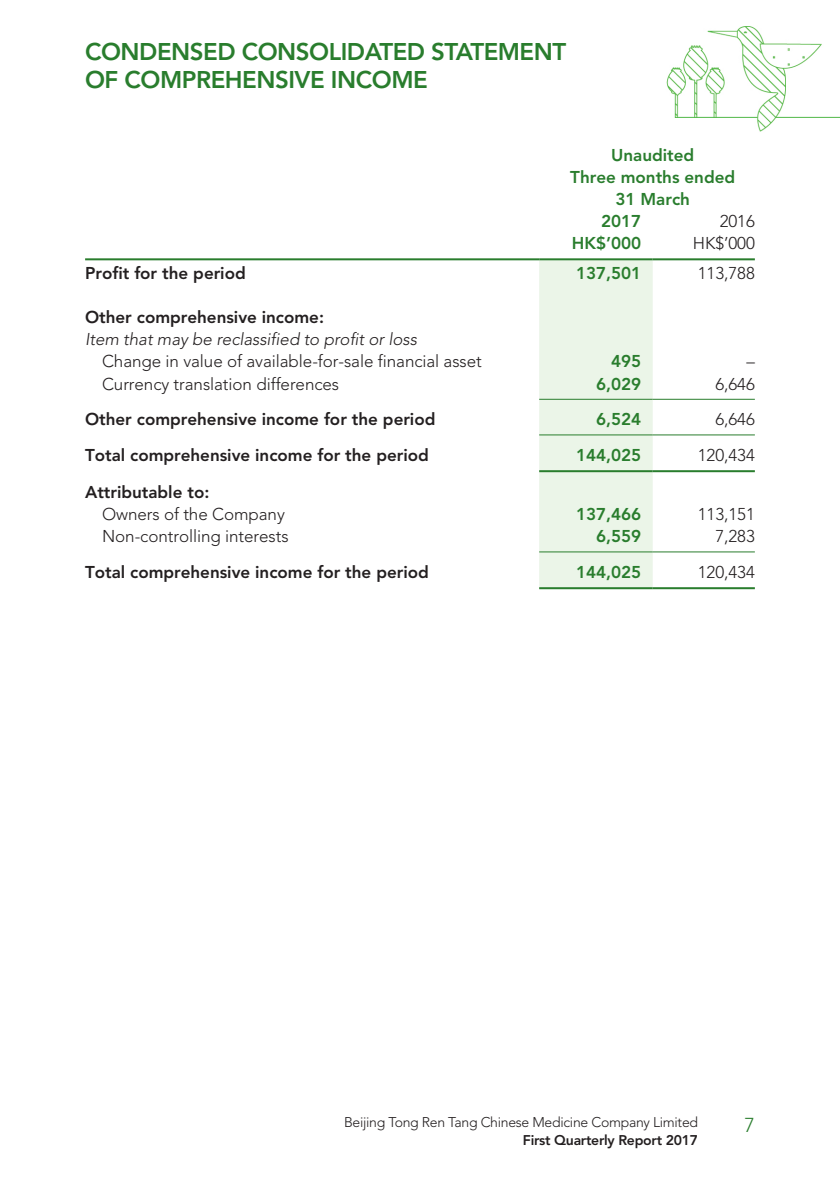
<style>
.page{position:relative;width:840px;height:1191px;background:#fff}
.page>*{position:absolute;margin:0;border:0;box-sizing:border-box;transform-origin:0 0}
.t1{font:800 24px "Avenir LT Std";letter-spacing:-.02em;color:#297d2d}
.t2{font:300 20px "Avenir LT Std";color:#297d2d}
._00_txt{font:800 17px "Avenir LT Std";color:#231f20}
._00_txt-2{font:300 17px "Avenir LT Std";letter-spacing:-.005em;color:#231f20}
._50_Table_txt{font:800 17px "Avenir LT Std";color:#297d2d}
._50_Table_txt-2{font:300 17px "Avenir LT Std";letter-spacing:-.005em;color:#231f20}
._00_txt-3{font:italic 300 17px "Avenir LT Std";letter-spacing:-.005em;color:#231f20}
.t3{font:300 14px "Avenir LT Std";letter-spacing:-.02em;color:#231f20}
.t4{font:800 14px "Avenir LT Std";letter-spacing:-.02em;color:#231f20}
</style>
<div class="page">
<img style="left:748px;top:26px;width:91px;height:106px">
<img style="left:666px;top:26px;width:82px;height:91px">
<hr style="left:775px;top:117px;width:64px;height:1px;background:#51b948">
<hr style="left:674px;top:117px;width:83px;height:1px;background:#51b948">
<div style="left:539px;top:260px;width:113px;height:327px;background:#ebf5e8"></div>
<hr style="left:85px;top:258px;width:454px;height:2px;background:#297d2d">
<hr style="left:539px;top:258px;width:113px;height:2px;background:#297d2d">
<hr style="left:652px;top:258px;width:102px;height:2px;background:#297d2d">
<hr style="left:539px;top:399px;width:113px;height:1px;background:#297d2d">
<hr style="left:652px;top:399px;width:102px;height:1px;background:#297d2d">
<hr style="left:539px;top:434px;width:113px;height:1px;background:#297d2d">
<hr style="left:652px;top:434px;width:102px;height:1px;background:#297d2d">
<hr style="left:539px;top:470px;width:113px;height:2px;background:#297d2d">
<hr style="left:652px;top:470px;width:102px;height:2px;background:#297d2d">
<hr style="left:539px;top:551px;width:113px;height:1px;background:#297d2d">
<hr style="left:652px;top:551px;width:102px;height:1px;background:#297d2d">
<hr style="left:539px;top:587px;width:113px;height:2px;background:#297d2d">
<hr style="left:652px;top:587px;width:102px;height:2px;background:#297d2d">
<p class="t1" style="left:85px;top:37px;width:482px">CONDENSED CONSOLIDATED STATEMENT</p>
<p class="t1" style="left:85px;top:65px;width:344px">OF COMPREHENSIVE INCOME</p>
<p class="_50_Table_txt" style="left:611px;top:145px;width:84px">Unaudited</p>
<p class="_50_Table_txt" style="left:570px;top:167px;width:166px">Three months ended</p>
<p class="_50_Table_txt" style="left:615px;top:189px;width:76px">31 March</p>
<p class="_50_Table_txt" style="left:600px;top:211px;width:42px">2017</p>
<p class="_50_Table_txt-2" style="left:719px;top:211px;width:37px">2016</p>
<p class="_50_Table_txt" style="left:571px;top:233px;width:71px">HK$’000</p>
<p class="_50_Table_txt-2" style="left:692px;top:233px;width:64px">HK$’000</p>
<p class="_00_txt" style="left:85px;top:263px;width:162px">Profit for the period</p>
<p class="_50_Table_txt" style="left:575px;top:263px;width:67px">137,501</p>
<p class="_50_Table_txt-2" style="left:697px;top:264px;width:59px">113,788</p>
<p class="_00_txt" style="left:85px;top:307px;width:240px">Other comprehensive income:</p>
<p class="_00_txt-3" style="left:85px;top:330px;width:333px">Item that may be reclassified to profit or loss</p>
<p class="_00_txt-2" style="left:102px;top:352px;width:381px">Change in value of available-for-sale financial asset</p>
<p class="_50_Table_txt" style="left:610px;top:351px;width:32px">495</p>
<p class="_50_Table_txt-2" style="left:745px;top:352px;width:10px">–</p>
<p class="_00_txt-2" style="left:102px;top:374px;width:238px">Currency translation differences</p>
<p class="_50_Table_txt" style="left:595px;top:373px;width:47px">6,029</p>
<p class="_50_Table_txt-2" style="left:715px;top:374px;width:41px">6,646</p>
<p class="_00_txt" style="left:85px;top:409px;width:351px">Other comprehensive income for the period</p>
<p class="_50_Table_txt" style="left:595px;top:409px;width:47px">6,524</p>
<p class="_50_Table_txt-2" style="left:715px;top:409px;width:41px">6,646</p>
<p class="_00_txt" style="left:85px;top:445px;width:345px">Total comprehensive income for the period</p>
<p class="_50_Table_txt" style="left:575px;top:445px;width:67px">144,025</p>
<p class="_50_Table_txt-2" style="left:697px;top:445px;width:59px">120,434</p>
<p class="_00_txt" style="left:85px;top:482px;width:126px">Attributable to:</p>
<p class="_00_txt-2" style="left:102px;top:504px;width:184px">Owners of the Company</p>
<p class="_50_Table_txt" style="left:575px;top:504px;width:67px">137,466</p>
<p class="_50_Table_txt-2" style="left:697px;top:504px;width:59px">113,151</p>
<p class="_00_txt-2" style="left:102px;top:526px;width:188px">Non-controlling interests</p>
<p class="_50_Table_txt" style="left:595px;top:526px;width:47px">6,559</p>
<p class="_50_Table_txt-2" style="left:715px;top:526px;width:41px">7,283</p>
<p class="_00_txt" style="left:85px;top:562px;width:345px">Total comprehensive income for the period</p>
<p class="_50_Table_txt" style="left:575px;top:562px;width:67px">144,025</p>
<p class="_50_Table_txt-2" style="left:697px;top:562px;width:59px">120,434</p>
<p class="t3" style="left:344px;top:1114px;width:355px">Beijing Tong Ren Tang Chinese Medicine Company Limited</p>
<p class="t4" style="left:522px;top:1132px;width:176px">First Quarterly Report 2017</p>
<p class="t2" style="left:744px;top:1113px;width:12px">7</p>
</div>
